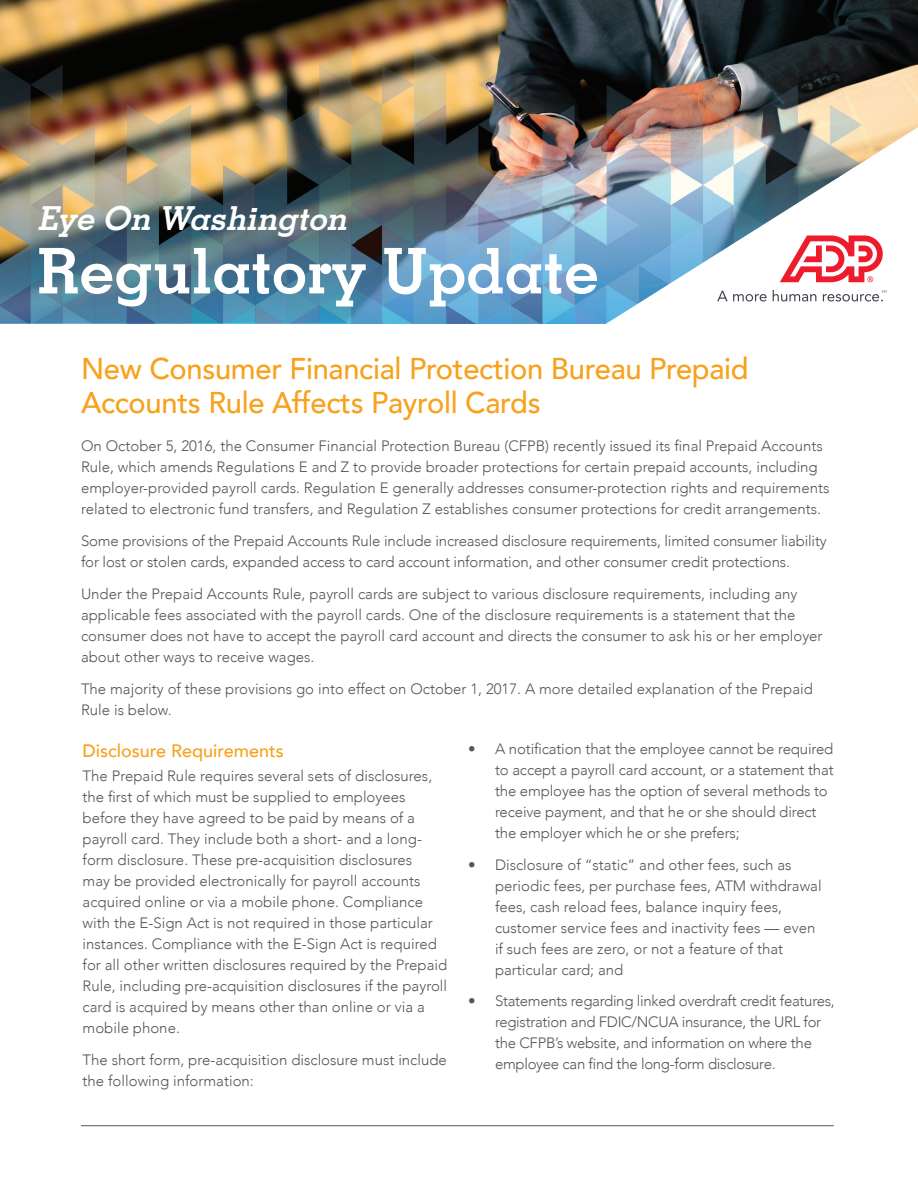
<style>
.page{position:relative;width:918px;height:1188px;background:#fff}
.page>*{position:absolute;margin:0;border:0;box-sizing:border-box;transform-origin:0 0}
.t1{font:700 63px "Memphis LT Std";color:#fff}
.t2{font:italic 700 33px "Memphis";color:#fff}
.t3{font:500 30px/34.5px "Avenir";letter-spacing:-.01em;color:#f8a11c}
.t4{font:500 18px "Avenir";color:#f8a11c}
.t5{font:300 15px/21px "Avenir";color:#55565a}
.t6{font:300 15px/21px "Avenir";letter-spacing:-.02em;color:#55565a}
</style>
<div class="page">
<img style="left:0;top:0;width:918px;height:323px">
<img style="left:0;top:44px;width:918px;height:278px">
<img style="left:604px;top:124px;width:314px;height:200px">
<svg style="left:780px;top:235px;width:103px;height:47px"></svg>
<svg style="left:717px;top:291px;width:50px;height:11px"></svg>
<svg style="left:773px;top:290px;width:43px;height:12px"></svg>
<svg style="left:823px;top:290px;width:63px;height:12px"></svg>
<hr style="left:81px;top:1125px;width:753px;height:1px;background:#55565a">
<h2 class="t2" style="left:37px;top:198px;width:318px">Eye On Washington</h2>
<h1 class="t1" style="left:37px;top:231px;width:563px">Regulatory Update</h1>
<h3 class="t3" style="left:81px;top:349px;width:669px">New Consumer Financial Protection Bureau Prepaid<br>Accounts Rule Affects Payroll Cards</h3>
<p class="t5" style="left:81px;top:435px;width:750px">On October 5, 2016, the Consumer Financial Protection Bureau (CFPB) recently issued its final Prepaid Accounts Rule, which amends Regulations E and Z to provide broader protections for certain prepaid accounts, including employer-provided payroll cards. Regulation E generally addresses consumer-protection rights and requirements related to electronic fund transfers, and Regulation Z establishes consumer protections for credit arrangements.</p>
<p class="t5" style="left:81px;top:530px;width:747px">Some provisions of the Prepaid Accounts Rule include increased disclosure requirements, limited consumer liability for lost or stolen cards, expanded access to card account information, and other consumer credit protections.</p>
<p class="t5" style="left:81px;top:583px;width:743px">Under the Prepaid Accounts Rule, payroll cards are subject to various disclosure requirements, including any applicable fees associated with the payroll cards. One of the disclosure requirements is a statement that the consumer does not have to accept the payroll card account and directs the consumer to ask his or her employer about other ways to receive wages.</p>
<p class="t5" style="left:81px;top:678px;width:733px">The majority of these provisions go into effect on October 1, 2017. A more detailed explanation of the Prepaid<br>Rule is below.</p>
<p class="t4" style="left:83px;top:735px;width:203px">Disclosure Requirements</p>
<p class="t5" style="left:83px;top:765px;width:366px">The Prepaid Rule requires several sets of disclosures, the first of which must be supplied to employees before they have agreed to be paid by means of a payroll card. They include both a short- and a long&shy;form disclosure. These pre-acquisition disclosures<br>may be provided electronically for payroll accounts acquired online or via a mobile phone. Compliance with the E-Sign Act is not required in those particular instances. Compliance with the E-Sign Act is required for all other written disclosures required by the Prepaid Rule, including pre-acquisition disclosures if the payroll card is acquired by means other than online or via a mobile phone.</p>
<p class="t5" style="left:83px;top:1049px;width:366px">The short form, pre-acquisition disclosure must include the following information:</p>
<p class="t5" style="left:495px;top:738px;width:340px;text-indent:-27px">• A notification that the employee cannot be required to accept a payroll card account, or a statement that the employee has the option of several methods to receive payment, and that he or she should direct the employer which he or she prefers;</p>
<p class="t5" style="left:495px;top:854px;width:328px;text-indent:-27px">• Disclosure of “static” and other fees, such as periodic fees, per purchase fees, ATM withdrawal fees, cash reload fees, balance inquiry fees, customer service fees and inactivity fees — even if such fees are zero, or not a feature of that particular card; and</p>
<p class="t6" style="left:495px;top:991px;width:341px;text-indent:-27px">• Statements regarding linked overdraft credit features, registration and FDIC/NCUA insurance, the URL for the CFPB’s website, and information on where the employee can find the long-form disclosure.</p>
</div>
